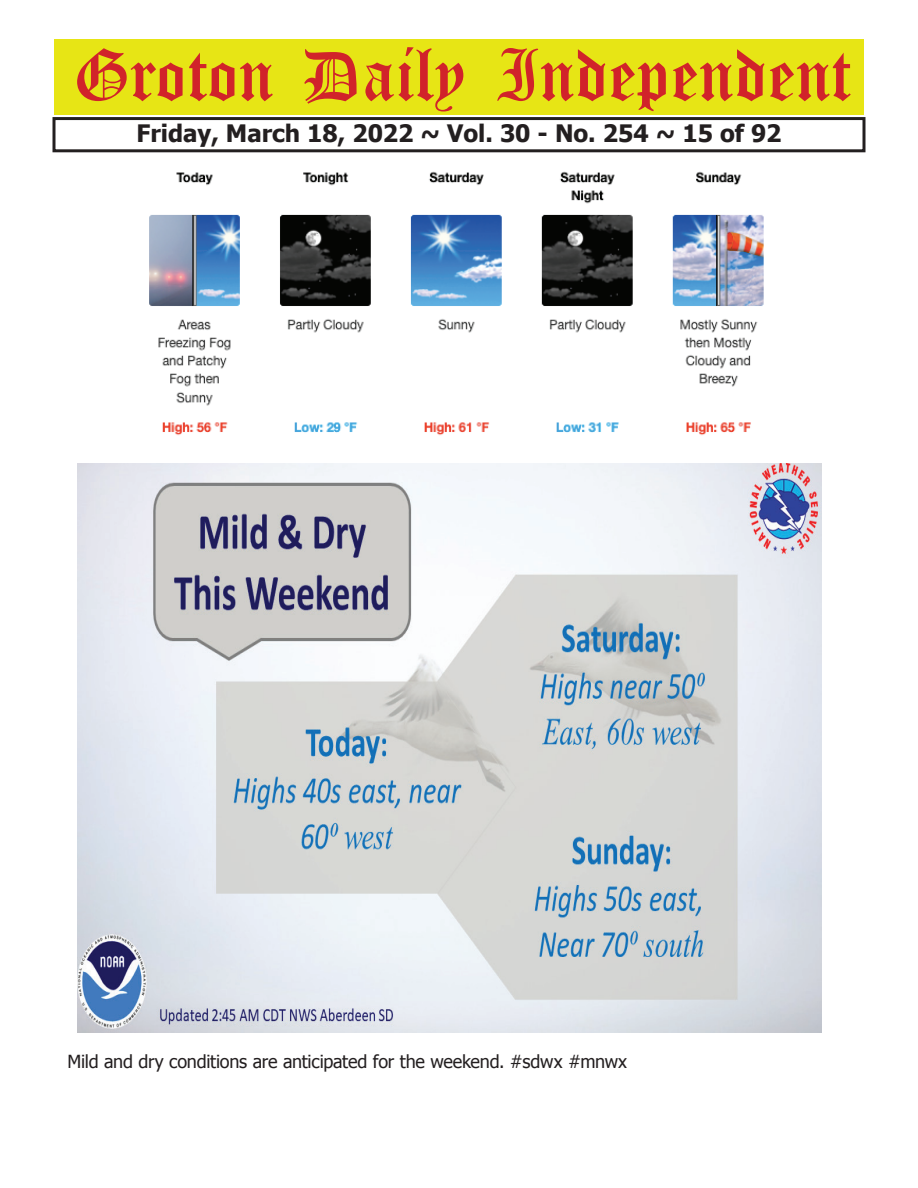
<style>
.page{position:relative;width:918px;height:1188px;background:#fff}
.page>*{position:absolute;margin:0;border:0;box-sizing:border-box;transform-origin:0 0}
.t1{font:54px "Old English Five";color:#d1232a}
.t2{font:700 24px "Tahoma";color:#231f20}
.t3{font:18px "Tahoma";letter-spacing:-.01em;color:#231f20}
</style>
<div class="page">
<div style="left:52px;top:117px;width:814px;height:35px;border:3px solid #231f20"></div>
<div style="left:54px;top:40px;width:810px;height:75px;background:#e7e515"></div>
<img style="left:77px;top:463px;width:744px;height:570px">
<img style="left:149px;top:171px;width:615px;height:265px">
<h1 class="t1" style="left:73px;top:50px;width:779px">Groton Daily Independent</h1>
<h2 class="t2" style="left:137px;top:116px;width:647px">Friday, March 18, 2022 ~ Vol. 30 - No. 254 ~ 15 of 92</h2>
<p class="t3" style="left:68px;top:1050px;width:561px">Mild and dry conditions are anticipated for the weekend. #sdwx #mnwx</p>
</div>
